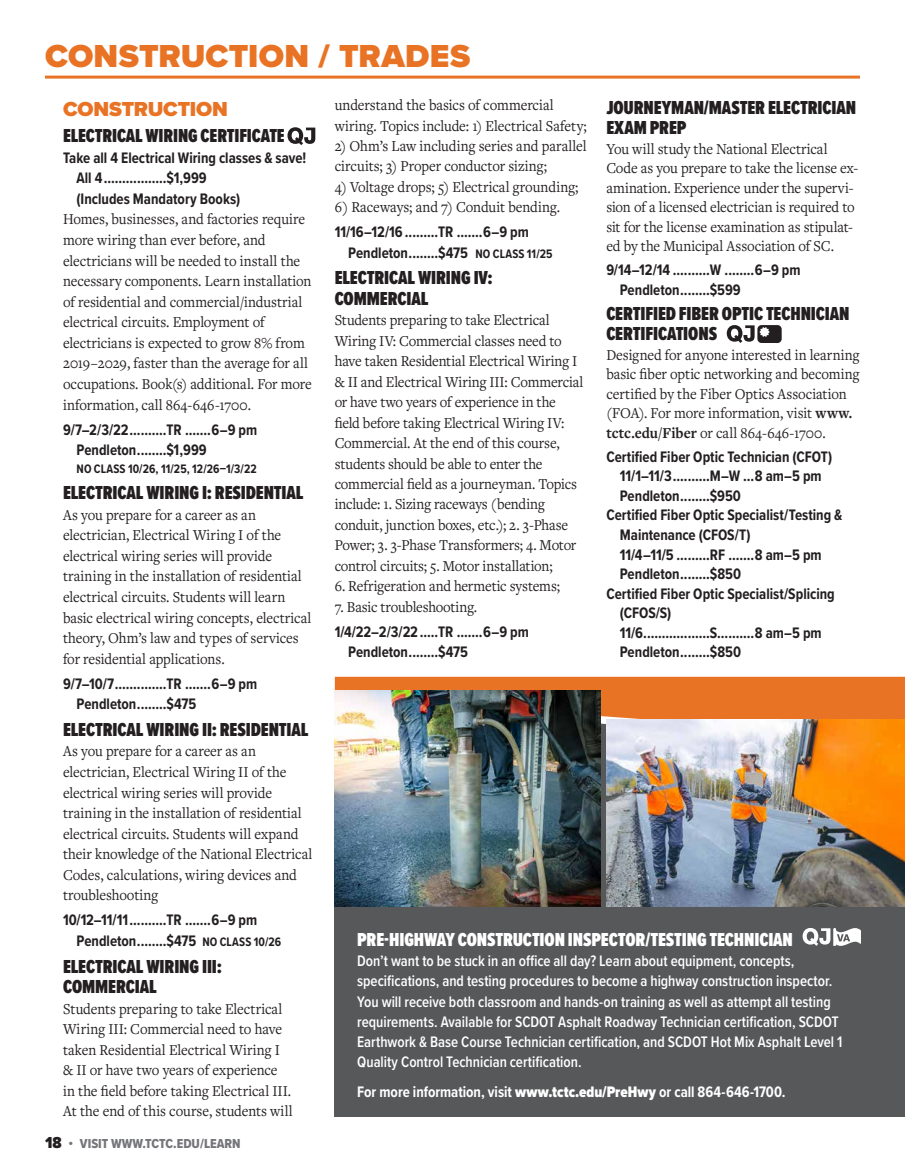
<style>
.page{position:relative;width:905px;height:1175px;background:#fff}
.page>*{position:absolute;margin:0;border:0;box-sizing:border-box;transform-origin:0 0}
.t1{font:900 33px "Proxima Nova";letter-spacing:.01em;color:#e97324}
.t2{font:900 21px "Proxima Nova";letter-spacing:-.01em;color:#e97324}
.t3{font:900 19.5px/19.5px "Proxima Nova Ex Cn";letter-spacing:-.005em;color:#231f20}
.t4{font:900 19.5px "Proxima Nova Ex Cn";letter-spacing:-.005em;color:#fff}
.t5{font:15.75px/20.5px "Freight Text Pro";letter-spacing:-.005em;color:#231f20;scale:.93 1}
.t6{font:700 15.75px/19.5px "Proxima Nova Cond";color:#231f20;scale:.95 1}
.t7{font:600 15.75px/20.2px "Proxima Nova Cond";color:#fff;scale:.95 1}
.t8{font:700 15.75px "Proxima Nova Cond";color:#fff;scale:.95 1}
.t9{font:13.5px "Proxima Nova Cond Extrabld";color:#757679}
.t10{font:700 12.75px "Proxima Nova Cond";letter-spacing:.005em;color:#231f20;scale:.95 1}
.s1{font-size:12.75px}
.s2{font-weight:700}
.s3{font-weight:900}
.s4{font-family:"Proxima Nova Cond";font-weight:900;font-size:16.5px;color:#231f20}
</style>
<div class="page">
<div style="left:335px;top:693px;width:569px;height:423px;background:#57585a"></div>
<div style="left:334px;top:676px;width:570px;height:75px;background:#e97324"></div>
<hr style="left:45px;top:76px;width:815px;height:3px;background:#e97324">
<svg style="left:287px;top:127px;width:28px;height:18px"></svg>
<div style="left:757px;top:325px;width:24px;height:18px;background:#231f20;border-radius:4px"></div>
<svg style="left:726px;top:325px;width:43px;height:18px"></svg>
<img style="left:335px;top:690px;width:265px;height:216px">
<img style="left:606px;top:719px;width:298px;height:187px">
<svg style="left:802px;top:928px;width:59px;height:17px"></svg>
<h1 class="t1" style="left:45px;top:31px;width:427px">CONSTRUCTION / TRADES</h1>
<h3 class="t2" style="left:63px;top:93px;width:166px">CONSTRUCTION</h3>
<h4 class="t3" style="left:63px;top:126px;width:223px">ELECTRICAL WIRING CERTIFICATE</h4>
<p class="t6" style="left:63px;top:147px;width:257px">Take all 4 Electrical Wiring classes &amp; save!</p>
<p class="t6" style="left:76px;top:167px;width:174px;line-height:20.5px">All 4 .................$1,999 (Includes Mandatory Books)</p>
<p class="t5" style="left:63px;top:208px;width:269px">Homes, businesses, and factories require more wiring than ever before, and electricians will be needed to install the necessary components. Learn installation of residential and commercial/industrial electrical circuits. Employment of electricians is expected to grow 8% from 2019–2029, faster than the average for all occupations. Book(s) additional. For more information, call 864-646-1700.</p>
<p class="t6" style="left:76px;top:419px;width:192px;line-height:20.5px;text-indent:-13px">9/7–2/3/22 ..........TR .......6–9 pm<br>Pendleton ........$1,999</p>
<p class="t10" style="left:76px;top:459px;width:191px">NO CLASS 10/26, 11/25, 12/26–1/3/22</p>
<h4 class="t3" style="left:63px;top:483px;width:242px">ELECTRICAL WIRING I: RESIDENTIAL</h4>
<p class="t5" style="left:63px;top:504px;width:268px">As you prepare for a career as an electrician, Electrical Wiring I of the electrical wiring series will provide training in the installation of residential electrical circuits. Students will learn basic electrical wiring concepts, electrical theory, Ohm’s law and types of services for residential applications.</p>
<p class="t6" style="left:76px;top:673px;width:192px;line-height:20.5px;text-indent:-13px">9/7–10/7 ..............TR .......6–9 pm<br>Pendleton ........$475</p>
<h4 class="t3" style="left:63px;top:719px;width:247px">ELECTRICAL WIRING II: RESIDENTIAL</h4>
<p class="t5" style="left:63px;top:740px;width:270px">As you prepare for a career as an electrician, Electrical Wiring II of the electrical wiring series will provide training in the installation of residential electrical circuits. Students will expand their knowledge of the National Electrical Codes, calculations, wiring devices and troubleshooting</p>
<p class="t6" style="left:76px;top:909px;width:217px;line-height:20.5px;text-indent:-13px">10/12–11/11 ..........TR .......6–9 pm<br>Pendleton ........$475 <span class="s1">NO CLASS 10/26</span></p>
<h4 class="t3" style="left:63px;top:955px;width:160px;line-height:20.5px">ELECTRICAL WIRING III:<br>COMMERCIAL</h4>
<p class="t5" style="left:63px;top:997px;width:248px">Students preparing to take Electrical Wiring III: Commercial need to have taken Residential Electrical Wiring I &amp; II or have two years of experience in the field before taking Electrical III.<br>At the end of this course, students will</p>
<p class="t5" style="left:335px;top:94px;width:273px">understand the basics of commercial wiring. Topics include: 1) Electrical Safety;</p>
<p class="t5" style="left:335px;top:135px;width:272px">2) Ohm’s Law including series and parallel circuits; 3) Proper conductor sizing;</p>
<p class="t5" style="left:335px;top:176px;width:264px">4) Voltage drops; 5) Electrical grounding;</p>
<p class="t5" style="left:335px;top:196px;width:244px">6) Raceways; and 7) Conduit bending.</p>
<p class="t6" style="left:348px;top:221px;width:217px;line-height:20.4px;text-indent:-13px">11/16–12/16 .........TR .......6–9 pm<br>Pendleton ........$475 <span class="s1">NO CLASS 11/25</span></p>
<h4 class="t3" style="left:334px;top:267px;width:159px;line-height:20.4px">ELECTRICAL WIRING IV:<br>COMMERCIAL</h4>
<p class="t5" style="left:334px;top:309px;width:269px">Students preparing to take Electrical Wiring IV: Commercial classes need to have taken Residential Electrical Wiring I &amp; II and Electrical Wiring III: Commercial or have two years of experience in the field before taking Electrical Wiring IV:<br>Commercial. At the end of this course, students should be able to enter the commercial field as a journeyman. Topics include: 1. Sizing raceways (bending conduit, junction boxes, etc.); 2. 3-Phase Power; 3. 3-Phase Transformers; 4. Motor control circuits; 5. Motor installation;</p>
<p class="t5" style="left:334px;top:575px;width:244px">6. Refrigeration and hermetic systems;</p>
<p class="t5" style="left:334px;top:596px;width:155px">7. Basic troubleshooting.</p>
<p class="t6" style="left:348px;top:621px;width:192px;line-height:20.4px;text-indent:-13px">1/4/22–2/3/22 .....TR .......6–9 pm<br>Pendleton ........$475</p>
<h4 class="t3" style="left:606px;top:98px;width:251px">JOURNEYMAN/MASTER ELECTRICIAN<br>EXAM PREP</h4>
<p class="t5" style="left:606px;top:138px;width:272px;line-height:19.5px">You will study the National Electrical Code as you prepare to take the license ex&shy;amination. Experience under the supervi&shy;sion of a licensed electrician is required to sit for the license examination as stipulat&shy;ed by the Municipal Association of SC.</p>
<p class="t6" style="left:619px;top:260px;width:192px;text-indent:-13px">9/14–12/14 ..........W ........6–9 pm<br>Pendleton ........$599</p>
<h4 class="t3" style="left:606px;top:304px;width:245px">CERTIFIED FIBER OPTIC TECHNICIAN<br>CERTIFICATIONS</h4>
<p class="t5" style="left:606px;top:344px;width:274px;line-height:19.5px">Designed for anyone interested in learning basic fiber optic networking and becoming certified by the Fiber Optics Association (FOA). For more information, visit <span class="s2">www. tctc.edu/Fiber</span> or call 864-646-1700.</p>
<p class="t6" style="left:619px;top:446px;width:225px;text-indent:-13px">Certified Fiber Optic Technician (CFOT)<br>11/1–11/3 ..........M–W ...8 am–5 pm<br>Pendleton ........$950</p>
<p class="t6" style="left:619px;top:505px;width:236px;text-indent:-13px">Certified Fiber Optic Specialist/Testing &amp; Maintenance (CFOS/T)<br>11/4–11/5 .........RF .......8 am–5 pm Pendleton ........$850</p>
<p class="t6" style="left:619px;top:583px;width:228px;text-indent:-13px">Certified Fiber Optic Specialist/Splicing (CFOS/S)<br>11/6 ..................S..........8 am–5 pm<br>Pendleton ........$850</p>
<h3 class="t4" style="left:357px;top:925px;width:437px">PRE-HIGHWAY CONSTRUCTION INSPECTOR/TESTING TECHNICIAN</h3>
<p class="t7" style="left:357px;top:950px;width:512px">Don’t want to be stuck in an office all day? Learn about equipment, concepts, specifications, and testing procedures to become a highway construction inspector.<br>You will receive both classroom and hands-on training as well as attempt all testing requirements. Available for SCDOT Asphalt Roadway Technician certification, SCDOT Earthwork &amp; Base Course Technician certification, and SCDOT Hot Mix Asphalt Level 1<br>Quality Control Technician certification.</p>
<p class="t8" style="left:357px;top:1079px;width:452px">For more information, visit <span class="s3">www.tctc.edu/PreHwy</span> or call 864-646-1700.</p>
<p class="t9" style="left:45px;top:1133px;width:197px"><span class="s4">18</span> • VISIT WWW.TCTC.EDU/LEARN</p>
</div>
